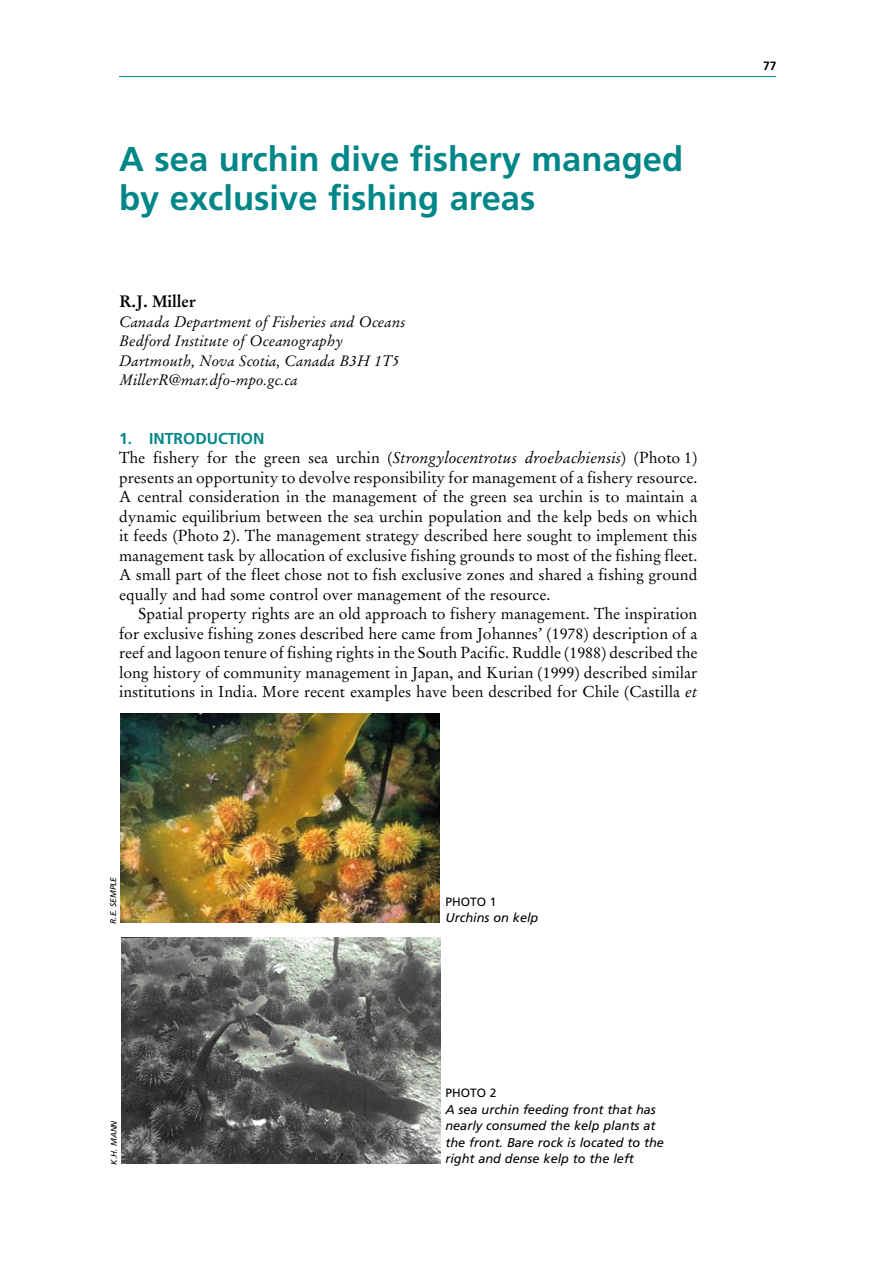
<style>
.page{position:relative;width:893px;height:1263px;background:#fff}
.page>*{position:absolute;margin:0;border:0;box-sizing:border-box;transform-origin:0 0}
.t1{font:700 34.5px/39px "Frutiger LT Std";color:#008688}
.t2{font:700 16.5px "Stempel Garamond LT Std";color:#000}
.t3{font:15.75px/19.5px "Stempel Garamond LT Std";color:#000;text-align:justify}
.t4{font:700 15.75px "Frutiger LT Std";color:#008688}
.t5{font:italic 15px/19.5px "Stempel Garamond LT Std";color:#000}
.t6{font:italic 12.75px/16.5px "Frutiger LT Std";color:#000}
.t7{font:12px "Frutiger LT Std";color:#000}
.t8{font:700 12px "Frutiger LT Std";color:#000}
.t9{font:italic 8.25px "Frutiger LT Std";color:#000}
.s1{font-style:italic}
</style>
<div class="page">
<hr style="left:119px;top:76px;width:657px;height:1px;background:#008688">
<img style="left:120px;top:713px;width:319px;height:209px">
<img style="left:121px;top:937px;width:319px;height:227px">
<h1 class="t1" style="left:119px;top:139px;width:566px">A sea urchin dive fishery managed by exclusive fishing areas</h1>
<p class="t2" style="left:119px;top:291px;width:78px">R.J. Miller</p>
<p class="t5" style="left:119px;top:312px;width:288px">Canada Department of Fisheries and Oceans Bedford Institute of Oceanography Dartmouth, Nova Scotia, Canada B3H 1T5<br>MillerR@mar.dfo-mpo.gc.ca</p>
<p class="t4" style="left:119px;top:429px;width:147px">1. INTRODUCTION</p>
<p class="t3" style="left:119px;top:448px;width:580px">The fishery for the green sea urchin (<span class="s1">Strongylocentrotus droebachiensis</span>) (Photo 1) presents an opportunity to devolve responsibility for management of a fishery resource.<br>A central consideration in the management of the green sea urchin is to maintain a dynamic equilibrium between the sea urchin population and the kelp beds on which it feeds (Photo 2). The management strategy described here sought to implement this management task by allocation of exclusive fishing grounds to most of the fishing fleet.<br>A small part of the fleet chose not to fish exclusive zones and shared a fishing ground equally and had some control over management of the resource.</p>
<p class="t3" style="left:119px;top:604px;width:580px;text-indent:19px">Spatial property rights are an old approach to fishery management. The inspiration for exclusive fishing zones described here came from Johannes’ (1978) description of a reef and lagoon tenure of fishing rights in the South Pacific. Ruddle (1988) described the long history of community management in Japan, and Kurian (1999) described similar institutions in India. More recent examples have been described for Chile (Castilla <span class="s1">et</span></p>
<p class="t8" style="left:763px;top:59px;width:15px">77</p>
<p class="t9" style="left:109px;top:924px;width:48px;rotate:-90deg">R.E. Semple</p>
<p class="t9" style="left:109px;top:1165px;width:46px;rotate:-90deg">K.H. Ma nn</p>
<p class="t7" style="left:446px;top:894px;width:53px">PHOTO 1</p>
<p class="t6" style="left:446px;top:910px;width:94px">Urchins on kelp</p>
<p class="t7" style="left:445px;top:1086px;width:53px">PHOTO 2</p>
<p class="t6" style="left:445px;top:1101px;width:220px">A sea urchin feeding front that has nearly consumed the kelp plants at the front. Bare rock is located to the right and dense kelp to the left</p>
</div>
